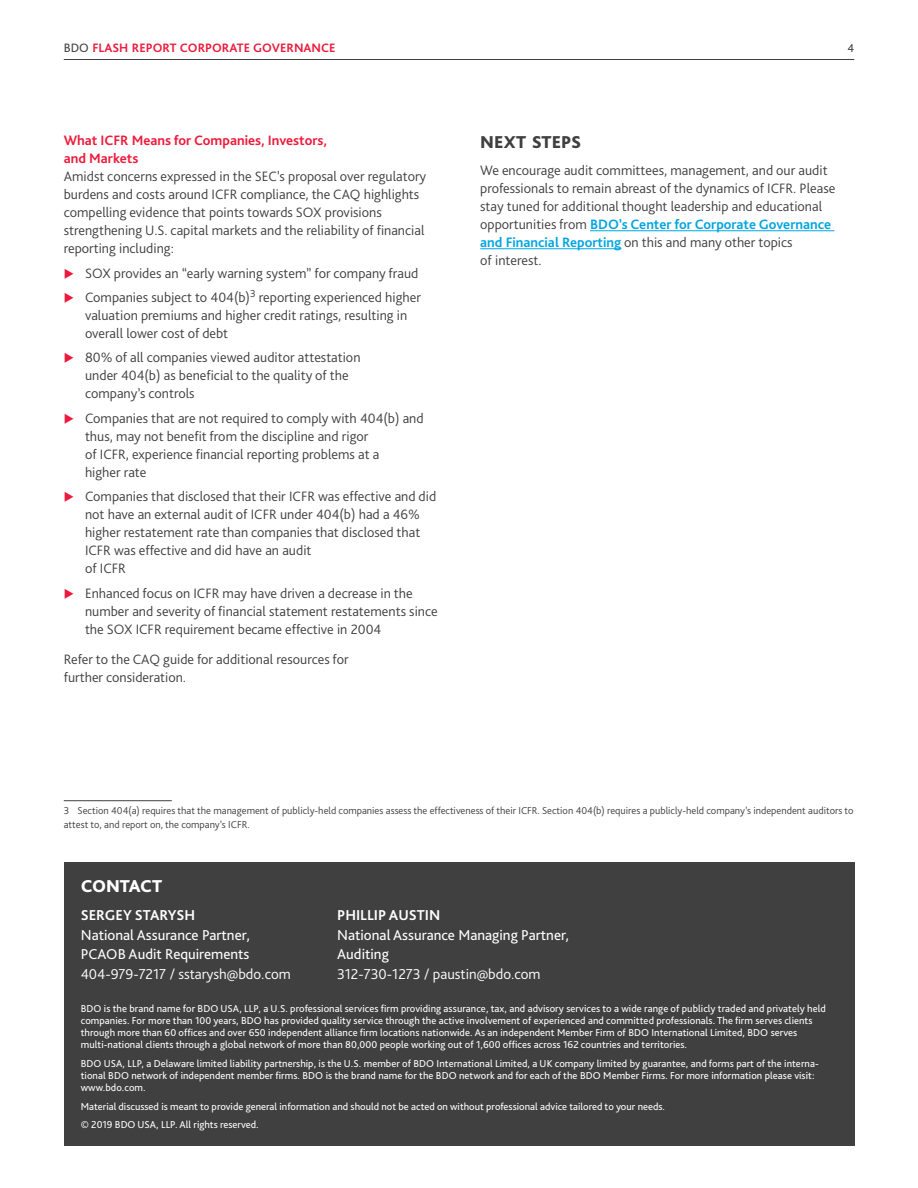
<style>
.page{position:relative;width:918px;height:1188px;background:#fff}
.page>*{position:absolute;margin:0;border:0;box-sizing:border-box;transform-origin:0 0}
.t1{font:800 18px "Bliss Pro";color:#404040}
.t2{font:800 18px "Bliss Pro";letter-spacing:-.01em;color:#fff}
.t3{font:15px/19.5px "Bliss Pro";color:#fff}
.t4{font:300 15px "Bliss Pro";color:#fff}
.t5{font:700 15px "Bliss Pro";color:#fff}
.t6{font:300 14.25px/18px "Bliss Pro";color:#404040}
.t7{font:700 14.25px/18px "Bliss Pro";color:#ed1a3b}
.t8{font:700 12.75px "Bliss Pro";color:#ed1a3b}
.t9{font:12px "Bliss Pro";color:#404040}
.t10{font:10.5px/12px "Bliss Pro";letter-spacing:.005em;color:#fff}
.t11{font:300 10.5px/13.5px "Bliss Pro";color:#404040}
.s1{font-weight:400;color:#404040}
.s2{font-weight:700;color:#02a5e2}
</style>
<div class="page">
<hr style="left:64px;top:800px;width:108px;height:1px;background:#404040">
<hr style="left:590px;top:230px;width:244px;height:1px;background:#02a5e2">
<hr style="left:480px;top:248px;width:141px;height:1px;background:#02a5e2">
<div style="left:64px;top:862px;width:790px;height:283px;background:#404040"></div>
<hr style="left:64px;top:59px;width:790px;height:1px;background:#404040">
<p class="t8" style="left:64px;top:40px;width:273px"><span class="s1">BDO</span> FLASH REPORT CORPORATE GOVERNANCE</p>
<p class="t9" style="left:848px;top:40px;width:8px">4</p>
<p class="t7" style="left:64px;top:131px;width:265px">What ICFR Means for Companies, Investors, and Markets</p>
<p class="t6" style="left:64px;top:167px;width:364px">Amidst concerns expressed in the SEC’s proposal over regulatory burdens and costs around ICFR compliance, the CAQ highlights compelling evidence that points towards SOX provisions strengthening U.S. capital markets and the reliability of financial reporting including:</p>
<p class="t6" style="left:85px;top:260px;width:337px;line-height:24.5px">SOX provides an “early warning system” for company fraud<br>Companies subject to 404(b)<sup>3</sup> reporting experienced higher</p>
<p class="t6" style="left:85px;top:306px;width:324px">valuation premiums and higher credit ratings, resulting in overall lower cost of debt</p>
<p class="t6" style="left:85px;top:348px;width:277px">80% of all companies viewed auditor attestation under 404(b) as beneficial to the quality of the company’s controls</p>
<p class="t6" style="left:85px;top:409px;width:340px">Companies that are not required to comply with 404(b) and thus, may not benefit from the discipline and rigor<br>of ICFR, experience financial reporting problems at a<br>higher rate</p>
<p class="t6" style="left:85px;top:487px;width:353px">Companies that disclosed that their ICFR was effective and did not have an external audit of ICFR under 404(b) had a 46% higher restatement rate than companies that disclosed that ICFR was effective and did have an audit<br>of ICFR</p>
<p class="t6" style="left:85px;top:583px;width:354px">Enhanced focus on ICFR may have driven a decrease in the number and severity of financial statement restatements since the SOX ICFR requirement became effective in 2004</p>
<p class="t6" style="left:64px;top:650px;width:286px">Refer to the CAQ guide for additional resources for further consideration.</p>
<p class="t1" style="left:480px;top:131px;width:103px">NEXT STEPS</p>
<p class="t6" style="left:480px;top:161px;width:357px">We encourage audit committees, management, and our audit professionals to remain abreast of the dynamics of ICFR. Please stay tuned for additional thought leadership and educational opportunities from <span class="s2">BDO’s Center for Corporate Governance and Financial Reporting</span> on this and many other topics<br>of interest.</p>
<p class="t11" style="left:64px;top:804px;width:791px">3 Section 404(a) requires that the management of publicly-held companies assess the effectiveness of their ICFR. Section 404(b) requires a publicly-held company’s independent auditors to attest to, and report on, the company’s ICFR.</p>
<p class="t2" style="left:81px;top:875px;width:83px">CONTACT</p>
<p class="t5" style="left:81px;top:906px;width:116px">SERGEY STARYSH</p>
<p class="t3" style="left:81px;top:925px;width:171px">National Assurance Partner,<br>PCAOB Audit Requirements</p>
<p class="t4" style="left:81px;top:965px;width:212px">404-979-7217 / sstarysh@bdo.com</p>
<p class="t5" style="left:337px;top:906px;width:105px">PHILLIP AUSTIN</p>
<p class="t3" style="left:337px;top:925px;width:233px">National Assurance Managing Partner,<br>Auditing</p>
<p class="t4" style="left:337px;top:965px;width:205px">312-730-1273 / paustin@bdo.com</p>
<p class="t10" style="left:81px;top:1002px;width:747px">BDO is the brand name for BDO USA, LLP, a U.S. professional services firm providing assurance, tax, and advisory services to a wide range of publicly traded and privately held companies. For more than 100 years, BDO has provided quality service through the active involvement of experienced and committed professionals. The firm serves clients through more than 60 offices and over 650 independent alliance firm locations nationwide. As an independent Member Firm of BDO International Limited, BDO serves multi-national clients through a global network of more than 80,000 people working out of 1,600 offices across 162 countries and territories.</p>
<p class="t10" style="left:81px;top:1057px;width:740px">BDO USA, LLP, a Delaware limited liability partnership, is the U.S. member of BDO International Limited, a UK company limited by guarantee, and forms part of the interna&shy;tional BDO network of independent member firms. BDO is the brand name for the BDO network and for each of the BDO Member Firms. For more information please visit: www.bdo.com.</p>
<p class="t10" style="left:81px;top:1097px;width:586px;line-height:18.8px">Material discussed is meant to provide general information and should not be acted on without professional advice tailored to your needs. © 2019 BDO USA, LLP. All rights reserved.</p>
</div>
